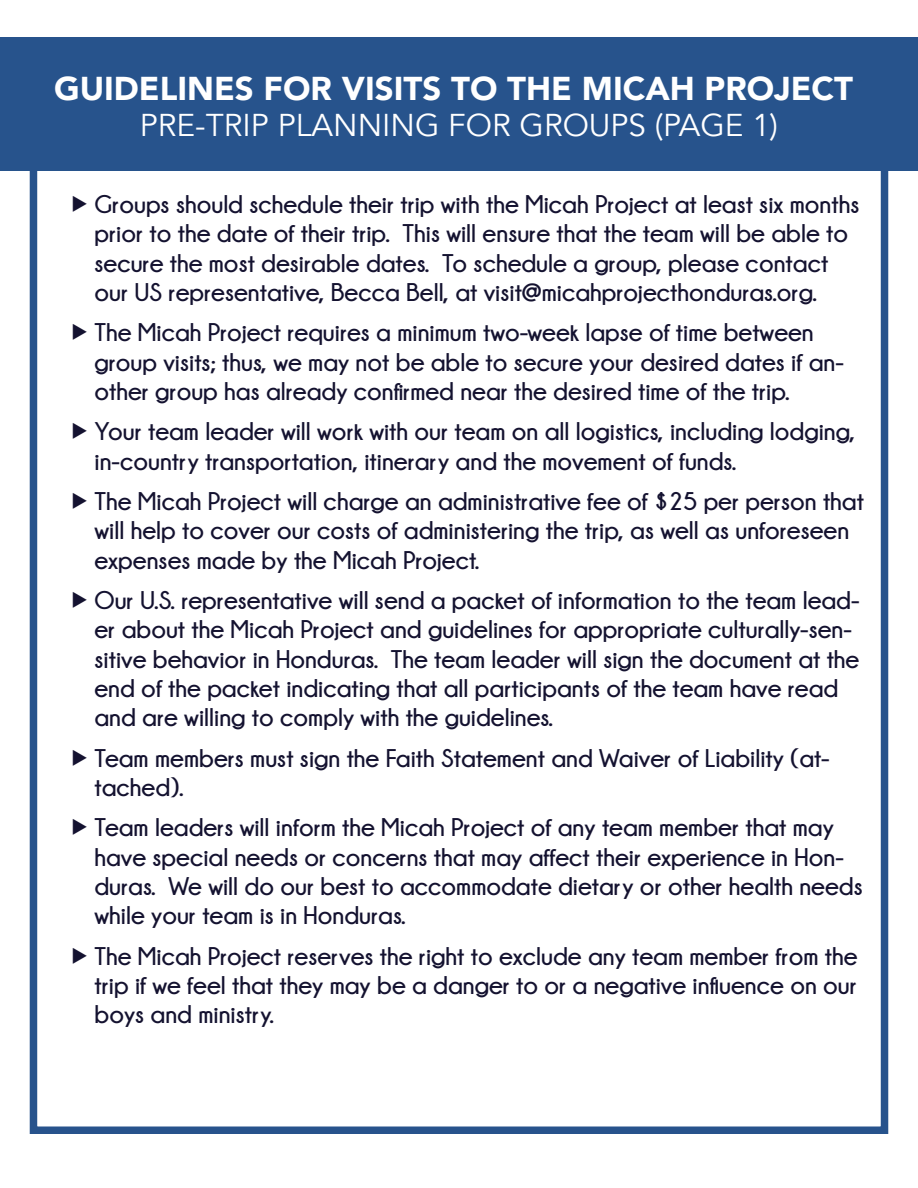
<style>
.page{position:relative;width:918px;height:1188px;background:#fff}
.page>*{position:absolute;margin:0;border:0;box-sizing:border-box;transform-origin:0 0}
.t1{font:900 33px "Avenir";color:#fff}
.t2{font:31.5px "Avenir";color:#fff}
.t3{font:700 25.5px/29.2px "Champagne&Limousines";color:#141230}
</style>
<div class="page">
<div style="left:30px;top:74px;width:858px;height:1060px;border:8px solid #27538c"></div>
<div style="left:0;top:37px;width:918px;height:134px;background:#27538c"></div>
<p class="t1" style="left:54px;top:60px;width:801px">GUIDELINES FOR VISITS TO THE MICAH PROJECT</p>
<p class="t2" style="left:140px;top:106px;width:640px">PRE-TRIP PLANNING FOR GROUPS (PAGE 1)</p>
<p class="t3" style="left:95px;top:189px;width:767px">Groups should schedule their trip with the Micah Project at least six months prior to the date of their trip. This will ensure that the team will be able to secure the most desirable dates. To schedule a group, please contact our US representative, Becca Bell, at visit@micahprojecthonduras.org.</p>
<p class="t3" style="left:95px;top:318px;width:751px">The Micah Project requires a minimum two-week lapse of time between group visits; thus, we may not be able to secure your desired dates if an&shy;other group has already confirmed near the desired time of the trip.</p>
<p class="t3" style="left:95px;top:417px;width:762px">Your team leader will work with our team on all logistics, including lodging, in-country transportation, itinerary and the movement of funds.</p>
<p class="t3" style="left:95px;top:486px;width:771px">The Micah Project will charge an administrative fee of $25 per person that will help to cover our costs of administering the trip, as well as unforeseen expenses made by the Micah Project.</p>
<p class="t3" style="left:95px;top:585px;width:766px">Our U.S. representative will send a packet of information to the team lead&shy;er about the Micah Project and guidelines for appropriate culturally-sen&shy;sitive behavior in Honduras. The team leader will sign the document at the end of the packet indicating that all participants of the team have read and are willing to comply with the guidelines.</p>
<p class="t3" style="left:95px;top:743px;width:737px">Team members must sign the Faith Statement and Waiver of Liability (at&shy;tached).</p>
<p class="t3" style="left:95px;top:813px;width:770px">Team leaders will inform the Micah Project of any team member that may have special needs or concerns that may affect their experience in Hon&shy;duras. We will do our best to accommodate dietary or other health needs while your team is in Honduras.</p>
<p class="t3" style="left:95px;top:941px;width:765px;text-align:justify">The Micah Project reserves the right to exclude any team member from the trip if we feel that they may be a danger to or a negative influence on our boys and ministry.</p>
</div>
